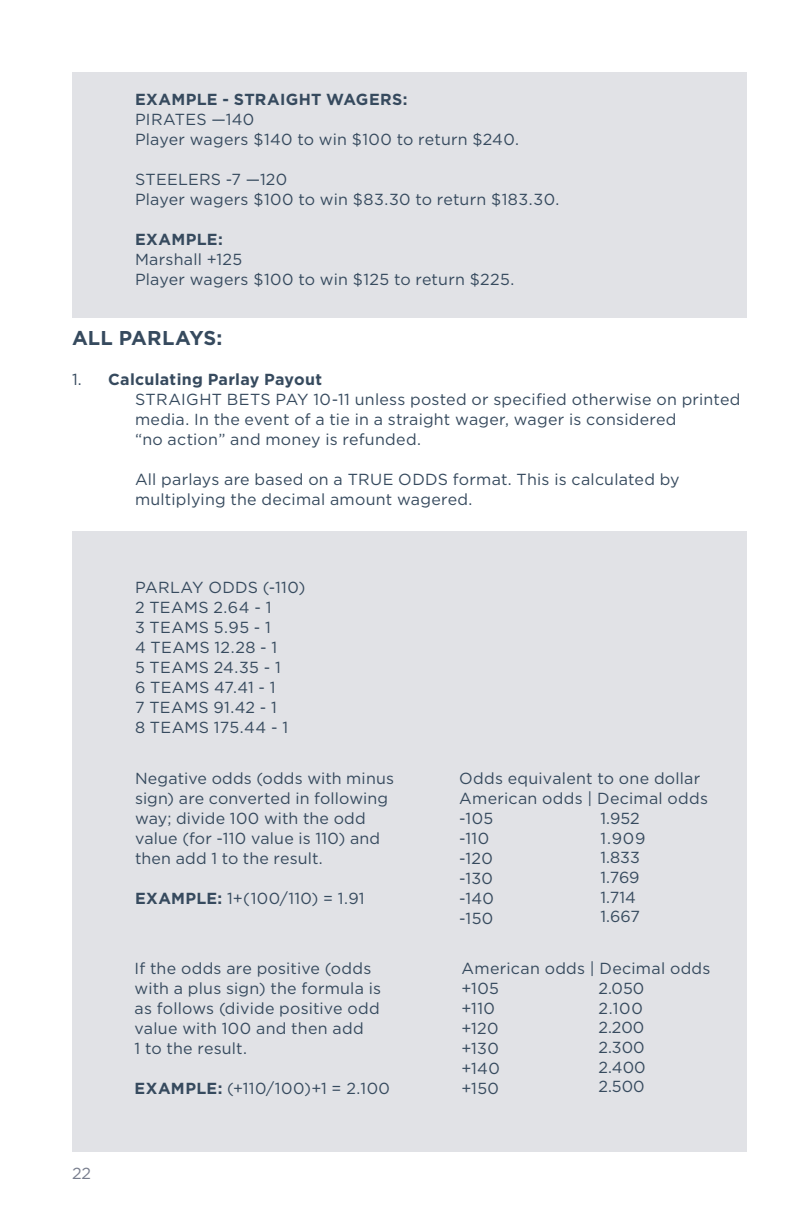
<style>
.page{position:relative;width:792px;height:1224px;background:#fff}
.page>*{position:absolute;margin:0;border:0;box-sizing:border-box;transform-origin:0 0}
.Body_Copy{font:700 20px "Gotham";letter-spacing:.005em;color:#364a5e}
.Letters{font:16px/20px "Gotham";letter-spacing:.015em;color:#364a5e}
.Letters-2{font:700 16px "Gotham";letter-spacing:.02em;color:#364a5e}
.t1{font:16px "Gotham";color:#777d8d}
.s1{font-weight:400}
.s2{font-weight:700}
</style>
<div class="page">
<div style="left:72px;top:532px;width:675px;height:620px;background:#e1e2e6"></div>
<div style="left:72px;top:72px;width:675px;height:246px;background:#e1e2e6"></div>
<p class="Letters-2" style="left:135px;top:89px;width:274px">EXAMPLE - STRAIGHT WAGERS:</p>
<p class="Letters" style="left:135px;top:109px;width:121px">PIRATES —140</p>
<p class="Letters" style="left:135px;top:129px;width:386px">Player wagers $140 to win $100 to return $240.</p>
<p class="Letters" style="left:135px;top:169px;width:154px">STEELERS -7 —120</p>
<p class="Letters" style="left:135px;top:189px;width:426px">Player wagers $100 to win $83.30 to return $183.30.</p>
<p class="Letters-2" style="left:135px;top:229px;width:89px">EXAMPLE:</p>
<p class="Letters" style="left:135px;top:249px;width:109px">Marshall +125</p>
<p class="Letters" style="left:135px;top:269px;width:381px">Player wagers $100 to win $125 to return $225.</p>
<p class="Body_Copy" style="left:72px;top:324px;width:152px">ALL PARLAYS:</p>
<p class="Letters-2" style="left:72px;top:369px;width:252px"><span class="s1">1.</span> Calculating Parlay Payout</p>
<p class="Letters" style="left:135px;top:389px;width:607px">STRAIGHT BETS PAY 10-11 unless posted or specified otherwise on printed media. In the event of a tie in a straight wager, wager is considered<br>“no action” and money is refunded.</p>
<p class="Letters" style="left:135px;top:469px;width:546px">All parlays are based on a TRUE ODDS format. This is calculated by multiplying the decimal amount wagered.</p>
<p class="t1" style="left:72px;top:1163px;width:21px">22</p>
<p class="Letters" style="left:135px;top:577px;width:172px">PARLAY ODDS (-110)</p>
<p class="Letters" style="left:135px;top:597px;width:138px">2 TEAMS 2.64 - 1</p>
<p class="Letters" style="left:135px;top:617px;width:137px">3 TEAMS 5.95 - 1</p>
<p class="Letters" style="left:135px;top:637px;width:144px">4 TEAMS 12.28 - 1</p>
<p class="Letters" style="left:135px;top:657px;width:147px">5 TEAMS 24.35 - 1</p>
<p class="Letters" style="left:135px;top:677px;width:142px">6 TEAMS 47.41 - 1</p>
<p class="Letters" style="left:135px;top:697px;width:143px">7 TEAMS 91.42 - 1</p>
<p class="Letters" style="left:135px;top:717px;width:155px">8 TEAMS 175.44 - 1</p>
<p class="Letters" style="left:135px;top:768px;width:261px">Negative odds (odds with minus sign) are converted in following way; divide 100 with the odd value (for -110 value is 110) and then add 1 to the result.</p>
<p class="Letters" style="left:135px;top:888px;width:231px"><span class="s2">EXAMPLE:</span> 1+(100/110) = 1.91</p>
<p class="Letters" style="left:135px;top:958px;width:248px">If the odds are positive (odds with a plus sign) the formula is as follows (divide positive odd value with 100 and then add<br>1 to the result.</p>
<p class="Letters" style="left:135px;top:1078px;width:257px"><span class="s2">EXAMPLE:</span> (+110/100)+1 = 2.100</p>
<p class="Letters" style="left:459px;top:768px;width:250px">Odds equivalent to one dollar<br>American odds | Decimal odds</p>
<p class="Letters" style="left:459px;top:808px;width:36px">-105</p>
<p class="Letters" style="left:459px;top:828px;width:32px">-110</p>
<p class="Letters" style="left:459px;top:848px;width:35px">-120</p>
<p class="Letters" style="left:459px;top:868px;width:35px">-130</p>
<p class="Letters" style="left:459px;top:888px;width:36px">-140</p>
<p class="Letters" style="left:459px;top:908px;width:36px">-150</p>
<p class="Letters" style="left:600px;top:808px;width:41px">1.952</p>
<p class="Letters" style="left:600px;top:828px;width:46px">1.909</p>
<p class="Letters" style="left:600px;top:847px;width:41px">1.833</p>
<p class="Letters" style="left:600px;top:867px;width:41px">1.769</p>
<p class="Letters" style="left:600px;top:887px;width:37px">1.714</p>
<p class="Letters" style="left:600px;top:906px;width:41px">1.667</p>
<p class="Letters" style="left:462px;top:958px;width:250px">American odds | Decimal odds</p>
<p class="Letters" style="left:462px;top:978px;width:40px">+105 +110 +120 +130 +140 +150</p>
<p class="Letters" style="left:598px;top:978px;width:47px">2.050</p>
<p class="Letters" style="left:598px;top:998px;width:46px">2.100</p>
<p class="Letters" style="left:598px;top:1017px;width:47px">2.200</p>
<p class="Letters" style="left:598px;top:1037px;width:48px">2.300</p>
<p class="Letters" style="left:598px;top:1057px;width:49px">2.400</p>
<p class="Letters" style="left:598px;top:1076px;width:48px">2.500</p>
</div>
